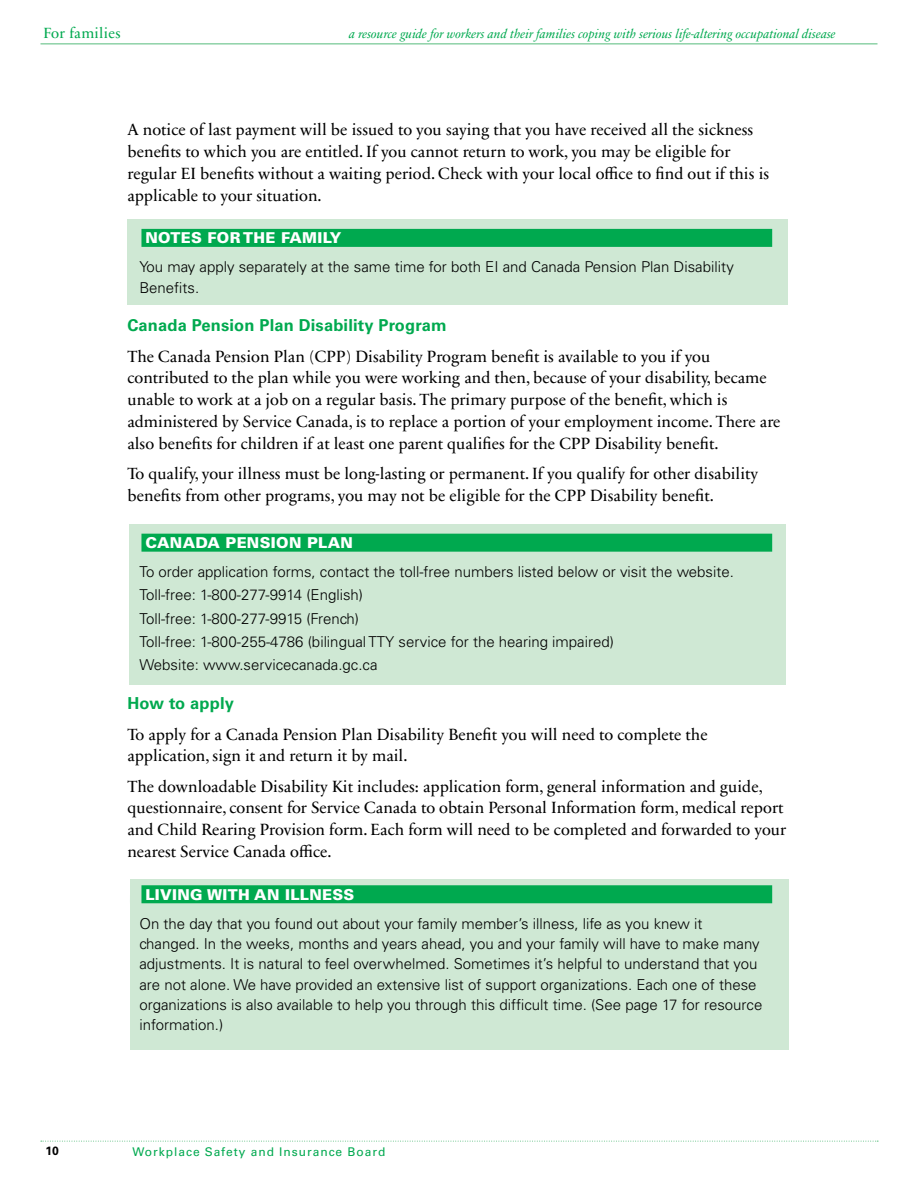
<style>
.page{position:relative;width:918px;height:1188px;background:#fff}
.page>*{position:absolute;margin:0;border:0;box-sizing:border-box;transform-origin:0 0}
.BODY_COPY{font:16.5px/21.8px "Sabon Next LT";color:#000}
.BODY_COPY-2{font:700 16.5px "Univers";letter-spacing:.01em;color:#00a94f}
.HEAD_2{font:700 16.5px "Univers";letter-spacing:.01em;color:#00a94f}
.BOX_TEXT{font:300 15px/20.2px "Univers";color:#000}
.BOX_HEAD2{font:900 15px "Univers";letter-spacing:.02em;color:#fff}
.t1{font:15px "Sabon Next LT";letter-spacing:.02em;color:#00a94f}
.t2{font:italic 12.75px "Sabon Next LT";color:#00a94f}
.t3{font:12px "Univers";letter-spacing:.08em;color:#00a94f}
.t4{font:700 12px "Univers LT Std";color:#000}
</style>
<div class="page">
<hr style="left:40px;top:44px;width:838px;height:1px;background:#56bc7b">
<svg style="left:41px;top:1141px;width:837px;height:1px"></svg>
<div style="left:130px;top:879px;width:658px;height:171px;background:#cfe8d4"></div>
<div style="left:130px;top:525px;width:656px;height:160px;background:#cfe8d4"></div>
<div style="left:127px;top:219px;width:661px;height:86px;background:#cfe8d4"></div>
<div style="left:141px;top:229px;width:631px;height:18px;background:#00a94f"></div>
<div style="left:141px;top:534px;width:631px;height:18px;background:#00a94f"></div>
<div style="left:141px;top:885px;width:631px;height:18px;background:#00a94f"></div>
<p class="t1" style="left:44px;top:24px;width:79px">For families</p>
<p class="t2" style="left:349px;top:26px;width:488px">a resource guide for workers and their families coping with serious life-altering occupational disease</p>
<p class="BODY_COPY" style="left:127px;top:119px;width:643px">A notice of last payment will be issued to you saying that you have received all the sickness benefits to which you are entitled. If you cannot return to work, you may be eligible for regular EI benefits without a waiting period. Check with your local office to find out if this is applicable to your situation.</p>
<h2 class="BOX_HEAD2" style="left:145px;top:228px;width:198px">NOTES FOR THE FAMILY</h2>
<p class="BOX_TEXT" style="left:139px;top:257px;width:596px">You may apply separately at the same time for both EI and Canada Pension Plan Disability<br>Benefits.</p>
<p class="BODY_COPY-2" style="left:127px;top:316px;width:321px">Canada Pension Plan Disability Program</p>
<p class="BODY_COPY" style="left:127px;top:345px;width:655px">The Canada Pension Plan (CPP) Disability Program benefit is available to you if you contributed to the plan while you were working and then, because of your disability, became unable to work at a job on a regular basis. The primary purpose of the benefit, which is administered by Service Canada, is to replace a portion of your employment income. There are also benefits for children if at least one parent qualifies for the CPP Disability benefit.</p>
<p class="BODY_COPY" style="left:127px;top:463px;width:632px">To qualify, your illness must be long-lasting or permanent. If you qualify for other disability benefits from other programs, you may not be eligible for the CPP Disability benefit.</p>
<h2 class="BOX_HEAD2" style="left:145px;top:533px;width:209px">CANADA PENSION PLAN</h2>
<p class="BOX_TEXT" style="left:139px;top:562px;width:596px">To order application forms, contact the toll-free numbers listed below or visit the website.</p>
<p class="BOX_TEXT" style="left:139px;top:585px;width:225px">Toll-free: 1-800-277-9914 (English)</p>
<p class="BOX_TEXT" style="left:139px;top:608px;width:221px">Toll-free: 1-800-277-9915 (French)</p>
<p class="BOX_TEXT" style="left:139px;top:631px;width:476px">Toll-free: 1-800-255-4786 (bilingual TTY service for the hearing impaired)</p>
<p class="BOX_TEXT" style="left:139px;top:655px;width:240px">Website: www.servicecanada.gc.ca</p>
<h2 class="HEAD_2" style="left:127px;top:694px;width:108px">How to apply</h2>
<p class="BODY_COPY" style="left:127px;top:723px;width:582px">To apply for a Canada Pension Plan Disability Benefit you will need to complete the application, sign it and return it by mail.</p>
<p class="BODY_COPY" style="left:127px;top:776px;width:660px">The downloadable Disability Kit includes: application form, general information and guide, questionnaire, consent for Service Canada to obtain Personal Information form, medical report and Child Rearing Provision form. Each form will need to be completed and forwarded to your nearest Service Canada office.</p>
<h2 class="BOX_HEAD2" style="left:145px;top:885px;width:210px">LIVING WITH AN ILLNESS</h2>
<p class="BOX_TEXT" style="left:139px;top:913px;width:624px">On the day that you found out about your family member’s illness, life as you knew it changed. In the weeks, months and years ahead, you and your family will have to make many adjustments. It is natural to feel overwhelmed. Sometimes it’s helpful to understand that you are not alone. We have provided an extensive list of support organizations. Each one of these organizations is also available to help you through this difficult time. (See page 17 for resource information.)</p>
<p class="t4" style="left:45px;top:1144px;width:15px">10</p>
<p class="t3" style="left:133px;top:1144px;width:254px">Workplace Safety and Insurance Board</p>
</div>
